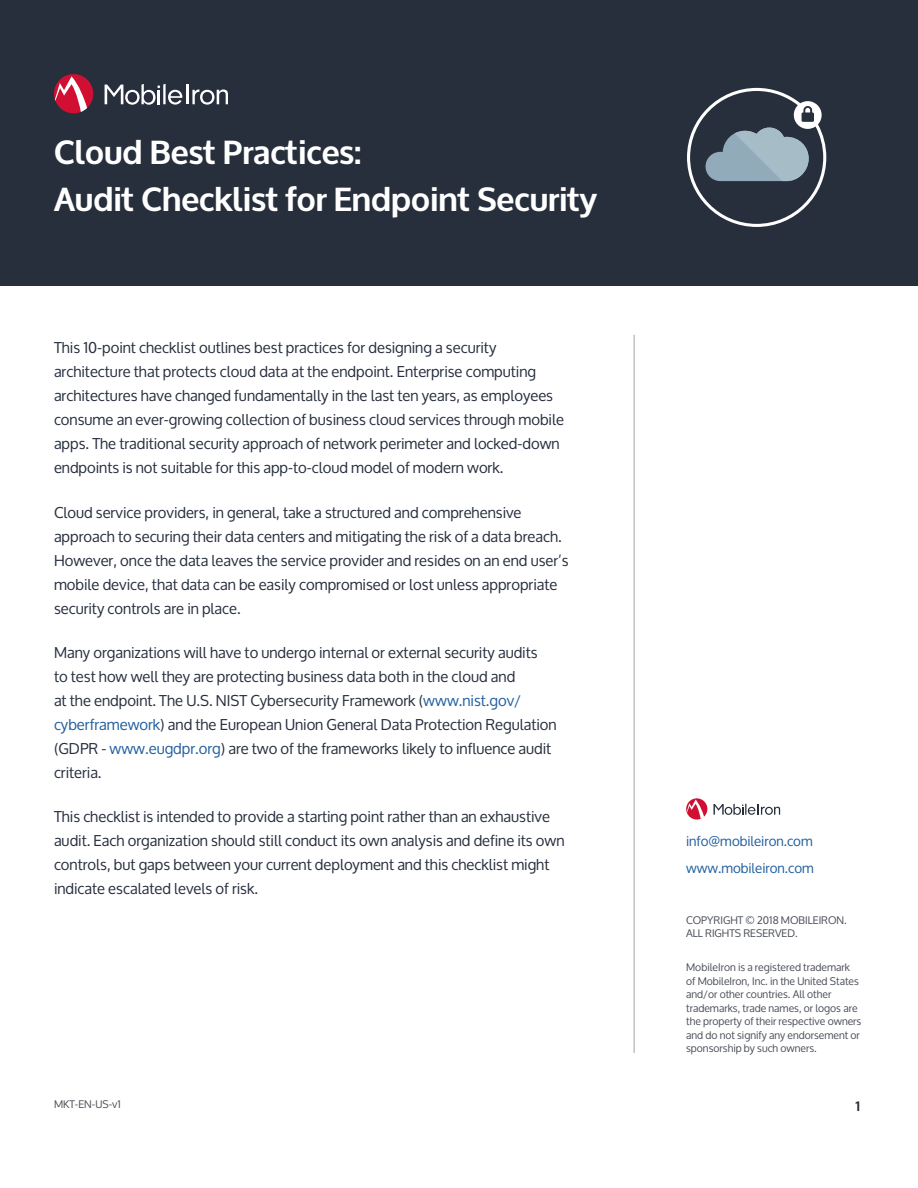
<style>
.page{position:relative;width:918px;height:1188px;background:#fff}
.page>*{position:absolute;margin:0;border:0;box-sizing:border-box;transform-origin:0 0}
.t1{font:700 33px/46.5px "Oxygen";color:#fff}
.t2{font:15px/24px "Oxygen";color:#262e3d}
.t3{font:13.5px/27.8px "Oxygen";color:#215e9e}
.t4{font:700 13.5px "Oxygen";color:#262e3d}
.t5{font:10.5px/13.5px "Oxygen";color:#4a4e57}
.s1{color:#215e9e}
</style>
<div class="page">
<div style="left:0;top:0;width:918px;height:285px;background:#272e3c"></div>
<hr style="left:186px;top:85px;width:3px;height:19px;background:#fff">
<svg style="left:192px;top:89px;width:36px;height:16px"></svg>
<svg style="left:105px;top:84px;width:77px;height:21px"></svg>
<svg style="left:54px;top:74px;width:39px;height:39px"></svg>
<svg style="left:687px;top:88px;width:139px;height:139px"></svg>
<svg style="left:713px;top:804px;width:67px;height:11px"></svg>
<svg style="left:686px;top:798px;width:21px;height:22px"></svg>
<hr style="left:634px;top:335px;width:1px;height:718px;background:#a9a3a1">
<h1 class="t1" style="left:54px;top:130px;width:545px">Cloud Best Practices:<br>Audit Checklist for Endpoint Security</h1>
<p class="t2" style="left:54px;top:336px;width:511px">This 10-point checklist outlines best practices for designing a security architecture that protects cloud data at the endpoint. Enterprise computing architectures have changed fundamentally in the last ten years, as employees consume an ever-growing collection of business cloud services through mobile apps. The traditional security approach of network perimeter and locked-down endpoints is not suitable for this app-to-cloud model of modern work.</p>
<p class="t2" style="left:54px;top:500px;width:516px">Cloud service providers, in general, take a structured and comprehensive approach to securing their data centers and mitigating the risk of a data breach.<br>However, once the data leaves the service provider and resides on an end user’s mobile device, that data can be easily compromised or lost unless appropriate security controls are in place.</p>
<p class="t2" style="left:54px;top:641px;width:504px">Many organizations will have to undergo internal or external security audits<br>to test how well they are protecting business data both in the cloud and<br>at the endpoint. The U.S. NIST Cybersecurity Framework (<span class="s1">www.nist.gov/ cyberframework</span>) and the European Union General Data Protection Regulation (GDPR - <span class="s1">www.eugdpr.org</span>) are two of the frameworks likely to influence audit criteria.</p>
<p class="t2" style="left:54px;top:805px;width:512px">This checklist is intended to provide a starting point rather than an exhaustive audit. Each organization should still conduct its own analysis and define its own controls, but gaps between your current deployment and this checklist might indicate escalated levels of risk.</p>
<p class="t5" style="left:54px;top:1097px;width:69px">MKT-EN-US-v1</p>
<p class="t3" style="left:686px;top:827px;width:129px">info@mobileiron.com www.mobileiron.com</p>
<p class="t5" style="left:686px;top:914px;width:162px">COPYRIGHT © 2018 MOBILEIRON.<br>ALL RIGHTS RESERVED.</p>
<p class="t5" style="left:686px;top:961px;width:177px">MobileIron is a registered trademark of MobileIron, Inc. in the United States and/or other countries. All other trademarks, trade names, or logos are the property of their respective owners and do not signify any endorsement or sponsorship by such owners.</p>
<p class="t4" style="left:855px;top:1098px;width:6px">1</p>
</div>
